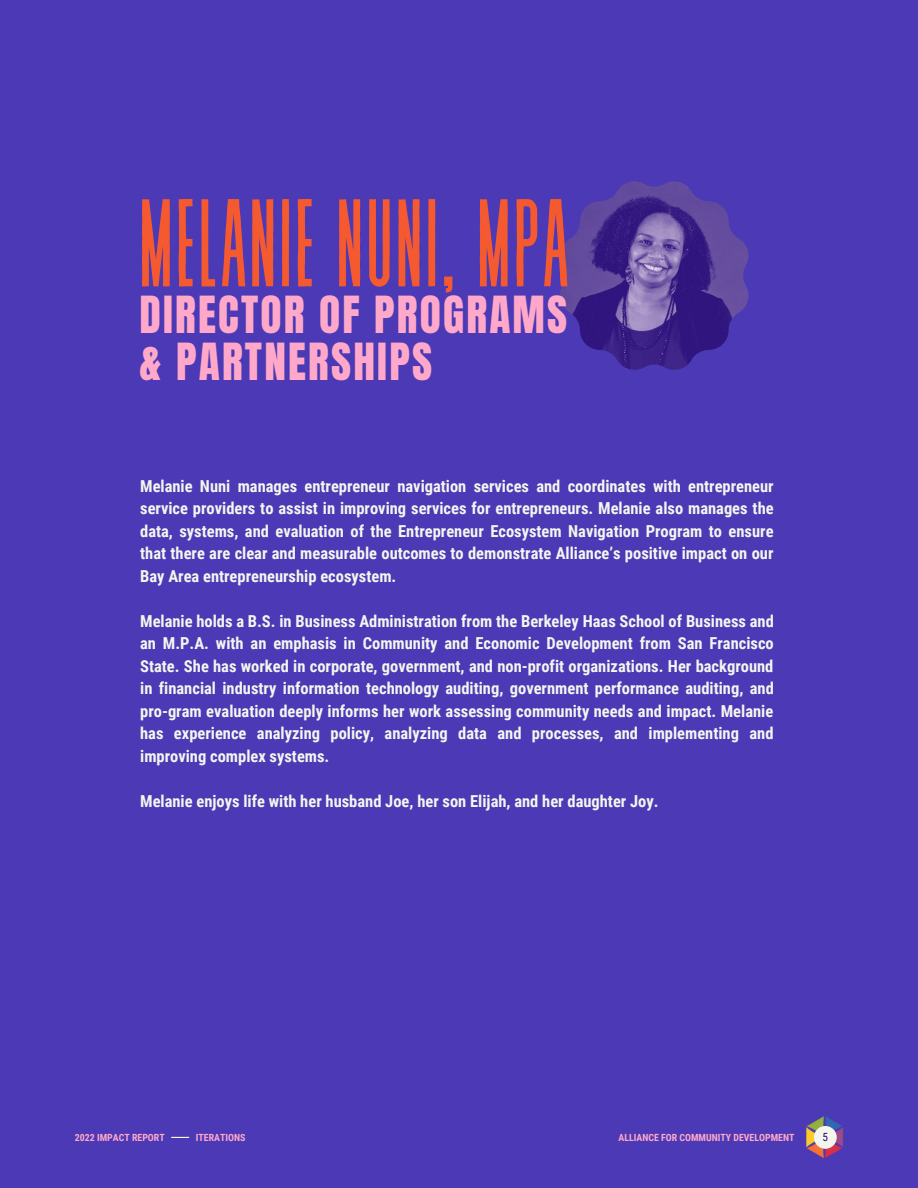
<style>
.page{position:relative;width:918px;height:1188px;background:#4b39b5}
.page>*{position:absolute;margin:0;border:0;box-sizing:border-box;transform-origin:0 0}
.t1{font:124.5px "Revive 80 Tall";color:#f4592f}
.t2{font:43.5px "Anton";letter-spacing:.05em;color:#ffa8c9}
.t3{font:700 16.5px/22.5px "Roboto Condensed";color:#f5f5ef;text-align:justify}
.t4{font:11.25px "Roboto Condensed";color:#230871}
.t5{font:700 9.9px "Roboto Condensed";color:#ffa8c9}
</style>
<div class="page">
<img style="left:806px;top:1116px;width:37px;height:42px">
<div style="left:814px;top:1126px;width:23px;height:23px;background:#f5f5ef;border-radius:50%"></div>
<svg style="left:171px;top:1137px;width:18px;height:1px"></svg>
<img style="left:560px;top:181px;width:189px;height:189px">
<p class="t1" style="left:138px;top:179px;width:434px">MELANIE NUNI, MPA</p>
<p class="t2" style="left:140px;top:284px;width:429px">DIRECTOR OF PROGRAMS</p>
<p class="t2" style="left:140px;top:331px;width:294px">&amp; PARTNERSHIPS</p>
<p class="t3" style="left:140px;top:475px;width:635px">Melanie Nuni manages entrepreneur navigation services and coordinates with entrepreneur service providers to assist in improving services for entrepreneurs. Melanie also manages the data, systems, and evaluation of the Entrepreneur Ecosystem Navigation Program to ensure that there are clear and measurable outcomes to demonstrate Alliance’s positive impact on our Bay Area entrepreneurship ecosystem.</p>
<p class="t3" style="left:140px;top:610px;width:635px">Melanie holds a B.S. in Business Administration from the Berkeley Haas School of Business and an M.P.A. with an emphasis in Community and Economic Development from San Francisco State. She has worked in corporate, government, and non-profit organizations. Her background in financial industry information technology auditing, government performance auditing, and pro-gram evaluation deeply informs her work assessing community needs and impact. Melanie has experience analyzing policy, analyzing data and processes, and implementing and improving complex systems.</p>
<p class="t3" style="left:140px;top:790px;width:520px">Melanie enjoys life with her husband Joe, her son Elijah, and her daughter Joy.</p>
<p class="t5" style="left:75px;top:1132px;width:91px">2022 IMPACT REPORT</p>
<p class="t5" style="left:196px;top:1132px;width:51px">ITERATIONS</p>
<p class="t5" style="left:619px;top:1132px;width:177px">ALLIANCE FOR COMMUNITY DEVELOPMENT</p>
<p class="t4" style="left:823px;top:1131px;width:7px">5</p>
</div>
